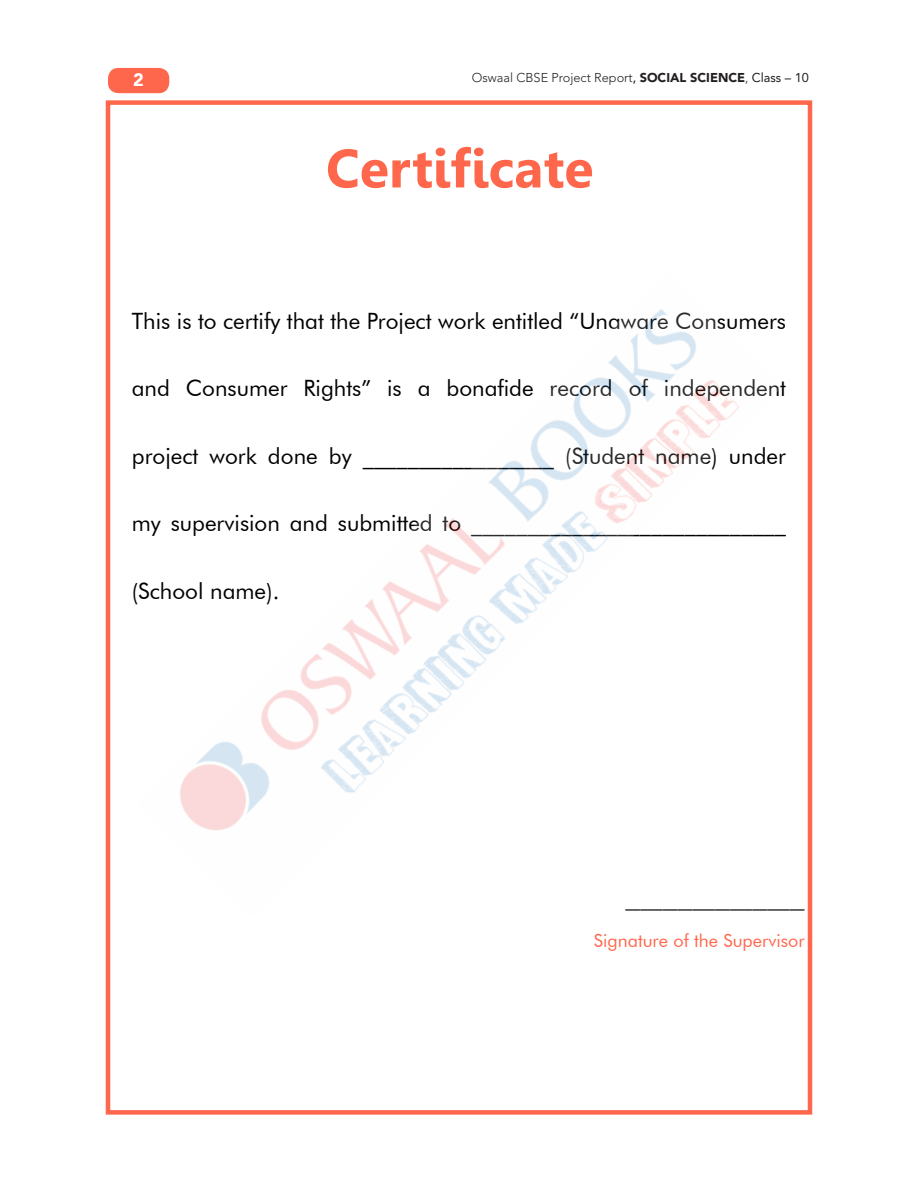
<style>
.page{position:relative;width:918px;height:1188px;background:#fff}
.page>*{position:absolute;margin:0;border:0;box-sizing:border-box;transform-origin:0 0}
.t1{font:700 54px "Gisha";color:#ff674c}
.t2{font:22.5px "Futura BT";color:#000}
.t3{font:18px "Gisha";color:#000}
.t4{font:18px "Futura BT";color:#ff674c}
.Folio{font:900 18px "Avenir";color:#fff}
.t5{font:300 12.75px "Avenir LT Std";color:#231f20}
.s1{font-weight:500}
.s2{font-weight:900}
.s3{font-weight:400}
</style>
<div class="page">
<div style="left:108px;top:68px;width:61px;height:25px;background:#ff674c;border-radius:10px"></div>
<div style="left:106px;top:100px;width:706px;height:1015px;border:4px solid #ff674c"></div>
<img style="left:180px;top:309px;width:559px;height:522px">
<p class="Folio" style="left:133px;top:65px;width:12px">2</p>
<p class="t5" style="left:472px;top:70px;width:339px">Oswaal CBSE Project Report<span class="s1">,</span> <span class="s2">SOCIAL SCIENCE</span>, <span class="s3">Class – 10</span></p>
<p class="t1" style="left:326px;top:138px;width:269px">Certificate</p>
<p class="t2" style="left:132px;top:307px;width:656px">This is to certify that the Project work entitled “Unaware Consumers</p>
<p class="t2" style="left:132px;top:375px;width:656px">and Consumer Rights” is a bonafide record of independent</p>
<p class="t2" style="left:132px;top:442px;width:656px">project work done by _________________ (Student name) under</p>
<p class="t2" style="left:132px;top:510px;width:656px">my supervision and submitted to ____________________________</p>
<p class="t2" style="left:132px;top:577px;width:149px">(School name).</p>
<p class="t3" style="left:625px;top:892px;width:181px">________________________</p>
<p class="t4" style="left:594px;top:930px;width:212px">Signature of the Supervisor</p>
</div>
